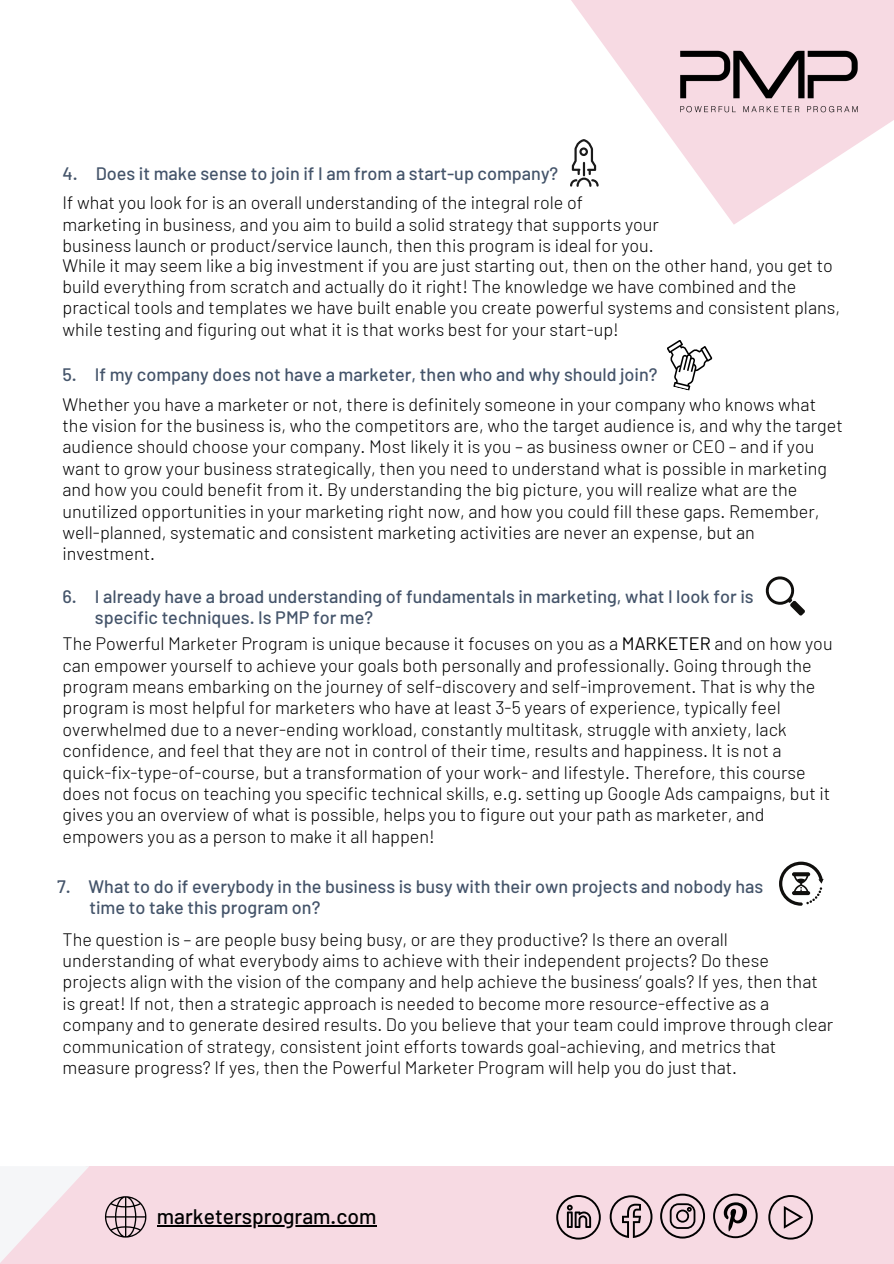
<style>
.page{position:relative;width:894px;height:1264px;background:#fff}
.page>*{position:absolute;margin:0;border:0;box-sizing:border-box;transform-origin:0 0}
.t1{font:500 21px "Barlow";color:#000}
.t2{font:300 18px/21.5px "Barlow";color:#000}
.t3{font:500 18px/21.3px "Barlow";color:#44546a}
.s1{font-weight:400}
</style>
<div class="page">
<svg style="left:492px;top:357px;width:401px;height:903px"></svg>
<svg style="left:570px;top:0;width:323px;height:224px"></svg>
<img style="left:662px;top:0;width:213px;height:184px">
<svg style="left:556px;top:1194px;width:44px;height:45px;background:#baa4ab"></svg>
<svg style="left:609px;top:1195px;width:43px;height:42px;background:#bca6ad"></svg>
<svg style="left:713px;top:1193px;width:44px;height:45px;background:#b6a1a7"></svg>
<svg style="left:768px;top:1194px;width:44px;height:45px;background:#cab2b9"></svg>
<svg style="left:660px;top:1193px;width:44px;height:45px;background:#baa4ab"></svg>
<div style="left:89px;top:1166px;width:403px;height:97px;background:#f7dae3"></div>
<svg style="left:0;top:1166px;width:89px;height:97px"></svg>
<svg style="left:666px;top:340px;width:46px;height:51px"></svg>
<hr style="left:157px;top:1225px;width:219px;height:1px;background:#000">
<svg style="left:570px;top:139px;width:28px;height:47px"></svg>
<svg style="left:764px;top:575px;width:40px;height:40px"></svg>
<svg style="left:778px;top:861px;width:45px;height:44px"></svg>
<p class="t3" style="left:62px;top:162px;width:497px">4. Does it make sense to join if I am from a start-up company?</p>
<p class="t2" style="left:62px;top:192px;width:597px">If what you look for is an overall understanding of the integral role of marketing in business, and you aim to build a solid strategy that supports your business launch or product/service launch, then this program is ideal for you.</p>
<p class="t2" style="left:62px;top:254px;width:779px">While it may seem like a big investment if you are just starting out, then on the other hand, you get to build everything from scratch and actually do it right! The knowledge we have combined and the practical tools and templates we have built enable you create powerful systems and consistent plans, while testing and figuring out what it is that works best for your start-up!</p>
<p class="t3" style="left:62px;top:364px;width:596px">5. If my company does not have a marketer, then who and why should join?</p>
<p class="t2" style="left:62px;top:393px;width:781px">Whether you have a marketer or not, there is definitely someone in your company who knows what the vision for the business is, who the competitors are, who the target audience is, and why the target audience should choose your company. Most likely it is you – as business owner or CEO – and if you want to grow your business strategically, then you need to understand what is possible in marketing and how you could benefit from it. By understanding the big picture, you will realize what are the unutilized opportunities in your marketing right now, and how you could fill these gaps. Remember, well-planned, systematic and consistent marketing activities are never an expense, but an investment.</p>
<p class="t3" style="left:95px;top:585px;width:660px;text-indent:-32px">6. I already have a broad understanding of fundamentals in marketing, what I look for is specific techniques. Is PMP for me?</p>
<p class="t2" style="left:62px;top:632px;width:771px">The Powerful Marketer Program is unique because it focuses on you as a <span class="s1">MARKETER</span> and on how you can empower yourself to achieve your goals both personally and professionally. Going through the program means embarking on the journey of self-discovery and self-improvement. That is why the program is most helpful for marketers who have at least 3-5 years of experience, typically feel overwhelmed due to a never-ending workload, constantly multitask, struggle with anxiety, lack confidence, and feel that they are not in control of their time, results and happiness. It is not a quick-fix-type-of-course, but a transformation of your work- and lifestyle. Therefore, this course does not focus on teaching you specific technical skills, e.g. setting up Google Ads campaigns, but it gives you an overview of what is possible, helps you to figure out your path as marketer, and empowers you as a person to make it all happen!</p>
<p class="t3" style="left:89px;top:875px;width:675px;text-indent:-32px">7. What to do if everybody in the business is busy with their own projects and nobody has time to take this program on?</p>
<p class="t2" style="left:62px;top:928px;width:772px">The question is – are people busy being busy, or are they productive? Is there an overall understanding of what everybody aims to achieve with their independent projects? Do these projects align with the vision of the company and help achieve the business’ goals? If yes, then that is great! If not, then a strategic approach is needed to become more resource-effective as a company and to generate desired results. Do you believe that your team could improve through clear communication of strategy, consistent joint efforts towards goal-achieving, and metrics that measure progress? If yes, then the Powerful Marketer Program will help you do just that.</p>
<p class="t1" style="left:157px;top:1203px;width:221px">marketersprogram.com</p>
</div>
